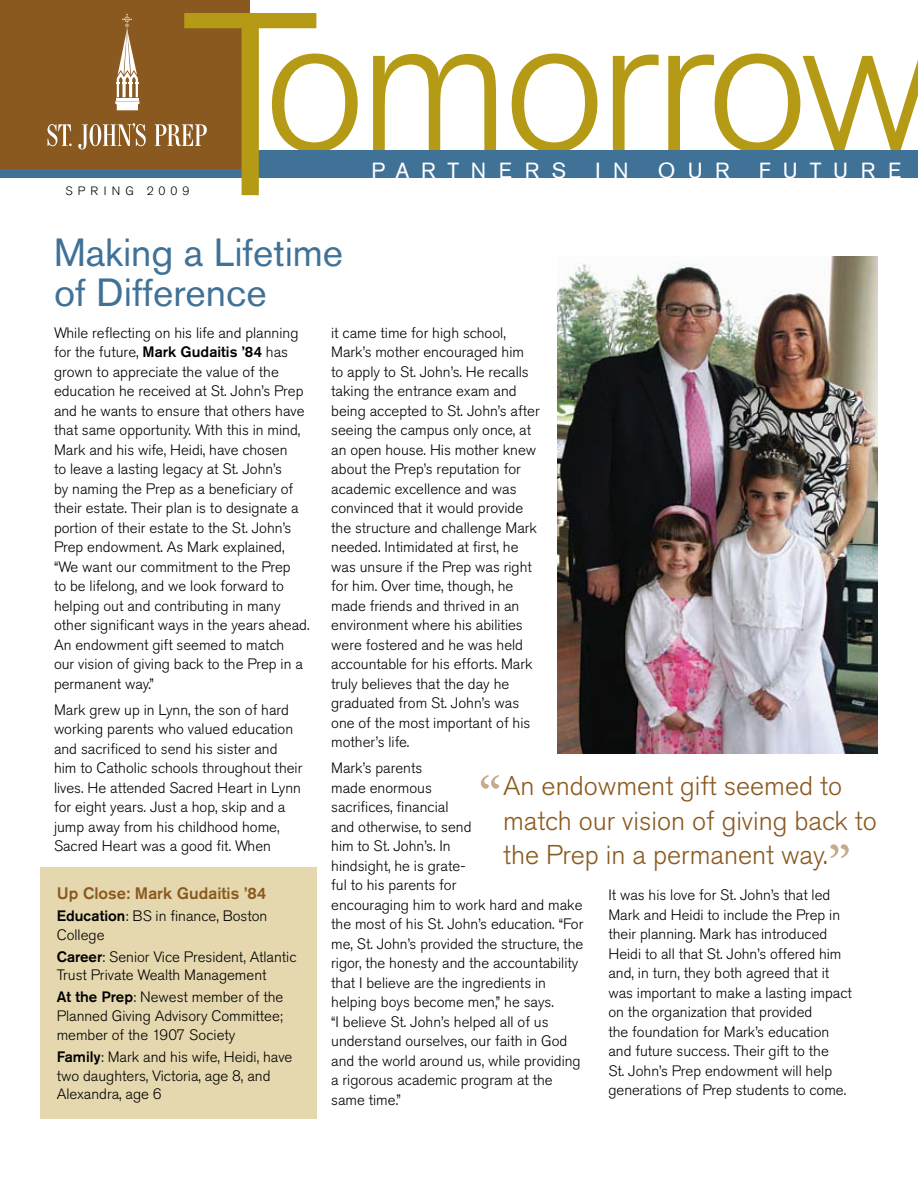
<style>
.page{position:relative;width:918px;height:1188px;background:#fff}
.page>*{position:absolute;margin:0;border:0;box-sizing:border-box;transform-origin:0 0}
.t1{font:300 198px "Akzidenz Grotesk Pro";letter-spacing:-.04em;color:#b59a16}
.t2{font:39px/40.5px "Akzidenz Grotesk Pro";color:#407297}
.t3{font:300 27px/34.5px "Akzidenz Grotesk Pro";color:#8a591f}
.t4{font:21.75px "Akzidenz Grotesk Pro";letter-spacing:.56em;color:#fff}
.t5{font:21.75px "Akzidenz Grotesk Pro";letter-spacing:.54em;color:#fff}
.t6{font:500 16.5px "Akzidenz Grotesk Pro";color:#8a591f}
.t7{font:300 15px/19.5px "Akzidenz Grotesk Pro";color:#000}
.t8{font:300 12px "Akzidenz Grotesk Pro";letter-spacing:.425em;color:#000}
.s1{font-size:258px}
.s2{font-weight:500}
.s3{font-family:"Adobe Garamond Pro";font-weight:600;font-size:54px;color:#c7ab8c}
</style>
<div class="page">
<div style="left:40px;top:867px;width:277px;height:251px;background:#e5d8af"></div>
<img style="left:558px;top:256px;width:320px;height:498px">
<div style="left:0;top:150px;width:918px;height:28px;background:#407297"></div>
<div style="left:0;top:0;width:250px;height:169px;background:#8a591f"></div>
<svg style="left:115px;top:14px;width:25px;height:96px"></svg>
<svg style="left:48px;top:124px;width:24px;height:22px"></svg>
<svg style="left:78px;top:123px;width:68px;height:27px"></svg>
<svg style="left:155px;top:124px;width:52px;height:22px"></svg>
<h1 class="t1" style="left:180px;top:-47px;width:756px"><span class="s1">T</span>omorrow</h1>
<h3 class="t5" style="left:371px;top:157px;width:197px">PARTNERS</h3>
<h3 class="t4" style="left:596px;top:157px;width:35px">I N</h3>
<h3 class="t4" style="left:658px;top:157px;width:73px">OUR</h3>
<h3 class="t4" style="left:759px;top:157px;width:144px">FUTURE</h3>
<p class="t8" style="left:65px;top:183px;width:49px">Spring</p>
<p class="t8" style="left:147px;top:183px;width:44px">2009</p>
<h2 class="t2" style="left:54px;top:232px;width:291px">MAKING A LIFETIME<br>OF DIFFERENCE</h2>
<p class="t7" style="left:54px;top:323px;width:257px">While reflecting on his life and planning for the future, <span class="s2">Mark Gudaitis ’84</span> has grown to appreciate the value of the education he received at St. John’s Prep and he wants to ensure that others have that same opportunity. With this in mind, Mark and his wife, Heidi, have chosen<br>to leave a lasting legacy at St. John’s<br>by naming the Prep as a beneficiary of their estate. Their plan is to designate a portion of their estate to the St. John’s Prep endowment. As Mark explained, “We want our commitment to the Prep<br>to be lifelong, and we look forward to helping out and contributing in many other significant ways in the years ahead.<br>An endowment gift seemed to match<br>our vision of giving back to the Prep in a permanent way.”</p>
<p class="t7" style="left:54px;top:700px;width:250px">Mark grew up in Lynn, the son of hard working parents who valued education and sacrificed to send his sister and him to Catholic schools throughout their lives. He attended Sacred Heart in Lynn for eight years. Just a hop, skip and a jump away from his childhood home, Sacred Heart was a good fit. When</p>
<p class="t6" style="left:57px;top:882px;width:211px">Up Close: Mark Gudaitis ’84</p>
<p class="t7" style="left:57px;top:906px;width:212px;line-height:18.8px"><span class="s2">Education</span>: BS in finance, Boston<br>College</p>
<p class="t7" style="left:57px;top:947px;width:241px;line-height:18.8px"><span class="s2">Career</span>: Senior Vice President, Atlantic<br>Trust Private Wealth Management</p>
<p class="t7" style="left:57px;top:988px;width:228px;line-height:18.8px;text-align:justify"><span class="s2">At the Prep</span>: Newest member of the Planned Giving Advisory Committee; member of the 1907 Society</p>
<p class="t7" style="left:57px;top:1047px;width:237px;line-height:18.8px"><span class="s2">Family</span>: Mark and his wife, Heidi, have two daughters, Victoria, age 8, and<br>Alexandra, age 6</p>
<p class="t7" style="left:331px;top:323px;width:210px">it came time for high school,<br>Mark’s mother encouraged him to apply to St. John’s. He recalls taking the entrance exam and being accepted to St. John’s after seeing the campus only once, at an open house. His mother knew about the Prep’s reputation for academic excellence and was convinced that it would provide the structure and challenge Mark needed. Intimidated at first, he was unsure if the Prep was right for him. Over time, though, he made friends and thrived in an environment where his abilities were fostered and he was held accountable for his efforts. Mark truly believes that the day he graduated from St. John’s was one of the most important of his mother’s life.</p>
<p class="t7" style="left:331px;top:758px;width:254px">Mark’s parents<br>made enormous<br>sacrifices, financial<br>and otherwise, to send<br>him to St. John’s. In<br>hindsight, he is grate-<br>ful to his parents for<br>encouraging him to work hard and make the most of his St. John’s education. “For me, St. John’s provided the structure, the rigor, the honesty and the accountability that I believe are the ingredients in helping boys become men,” he says.<br>“I believe St. John’s helped all of us understand ourselves, our faith in God and the world around us, while providing a rigorous academic program at the same time.”</p>
<h3 class="t3" style="left:503px;top:768px;width:375px;text-indent:-25px"><span class="s3">“</span>An endowment gift seemed to match our vision of giving back to the Prep in a permanent way.<span class="s3">”</span></h3>
<p class="t7" style="left:608px;top:885px;width:245px">It was his love for St. John’s that led Mark and Heidi to include the Prep in their planning. Mark has introduced Heidi to all that St. John’s offered him and, in turn, they both agreed that it was important to make a lasting impact on the organization that provided<br>the foundation for Mark’s education and future success. Their gift to the<br>St. John’s Prep endowment will help generations of Prep students to come.</p>
</div>
